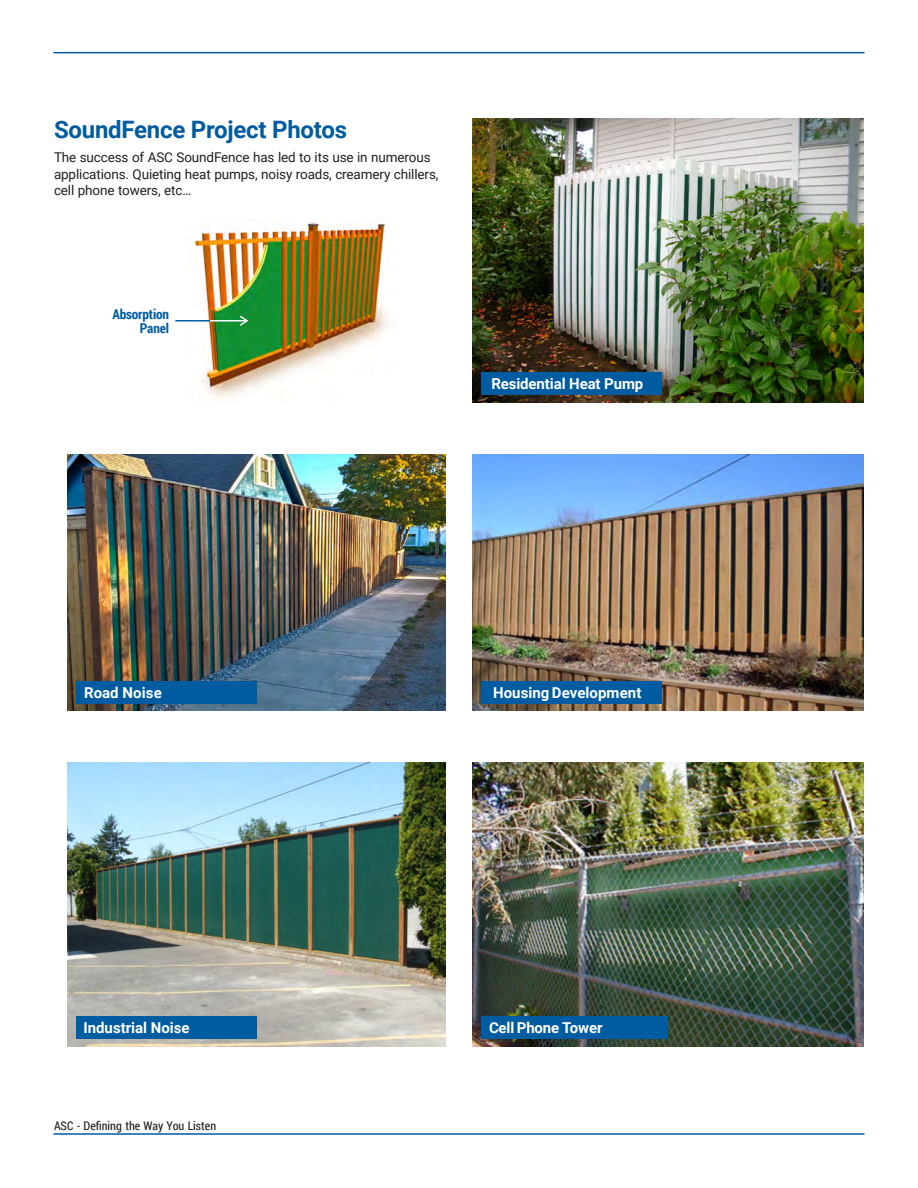
<style>
.page{position:relative;width:918px;height:1188px;background:#fff}
.page>*{position:absolute;margin:0;border:0;box-sizing:border-box;transform-origin:0 0}
.t1{font:700 24px "Roboto";letter-spacing:-.01em;color:#005ca1}
.t2{font:700 15px "Roboto";color:#fff}
.t3{font:13.5px "Roboto";letter-spacing:-.01em;color:#231f20}
.t4{font:700 13.5px "Roboto Condensed";letter-spacing:-.01em;color:#005ca1}
.t5{font:12px "Roboto Condensed";color:#231f20}
</style>
<div class="page">
<img style="left:68px;top:454px;width:378px;height:257px">
<img style="left:68px;top:763px;width:378px;height:284px">
<div style="left:76px;top:1016px;width:180px;height:23px;background:#005ca1"></div>
<img style="left:472px;top:118px;width:392px;height:284px">
<div style="left:481px;top:372px;width:180px;height:23px;background:#005ca1"></div>
<div style="left:76px;top:681px;width:180px;height:23px;background:#005ca1"></div>
<img style="left:472px;top:454px;width:392px;height:257px">
<div style="left:481px;top:681px;width:180px;height:23px;background:#005ca1"></div>
<img style="left:472px;top:763px;width:392px;height:284px">
<div style="left:481px;top:1016px;width:186px;height:23px;background:#005ca1"></div>
<hr style="left:54px;top:1133px;width:810px;height:2px;background:#005ca1">
<hr style="left:54px;top:52px;width:810px;height:1px;background:#005ca1">
<img style="left:189px;top:221px;width:201px;height:176px">
<svg style="left:238px;top:314px;width:12px;height:13px"></svg>
<hr style="left:210px;top:320px;width:37px;height:2px;background:#fff">
<hr style="left:175px;top:320px;width:35px;height:2px;background:#005ca1">
<p class="t1" style="left:54px;top:120px;width:295px">SoundFence Project Photos</p>
<p class="t3" style="left:54px;top:152px;width:378px">The success of ASC SoundFence has led to its use in numerous</p>
<p class="t3" style="left:54px;top:169px;width:386px">applications. Quieting heat pumps, noisy roads, creamery chillers,</p>
<p class="t3" style="left:54px;top:185px;width:139px">cell phone towers, etc…</p>
<p class="t4" style="left:112px;top:305px;width:58px">Absorption</p>
<p class="t4" style="left:140px;top:319px;width:31px">Panel</p>
<p class="t2" style="left:491px;top:378px;width:154px">Residential Heat Pump</p>
<p class="t2" style="left:84px;top:687px;width:79px">Road Noise</p>
<p class="t2" style="left:493px;top:687px;width:150px">Housing Development</p>
<p class="t2" style="left:84px;top:1022px;width:108px">Industrial Noise</p>
<p class="t5" style="left:54px;top:1117px;width:164px">ASC - Defining the Way You Listen</p>
<p class="t2" style="left:489px;top:1022px;width:115px">Cell Phone Tower</p>
</div>
